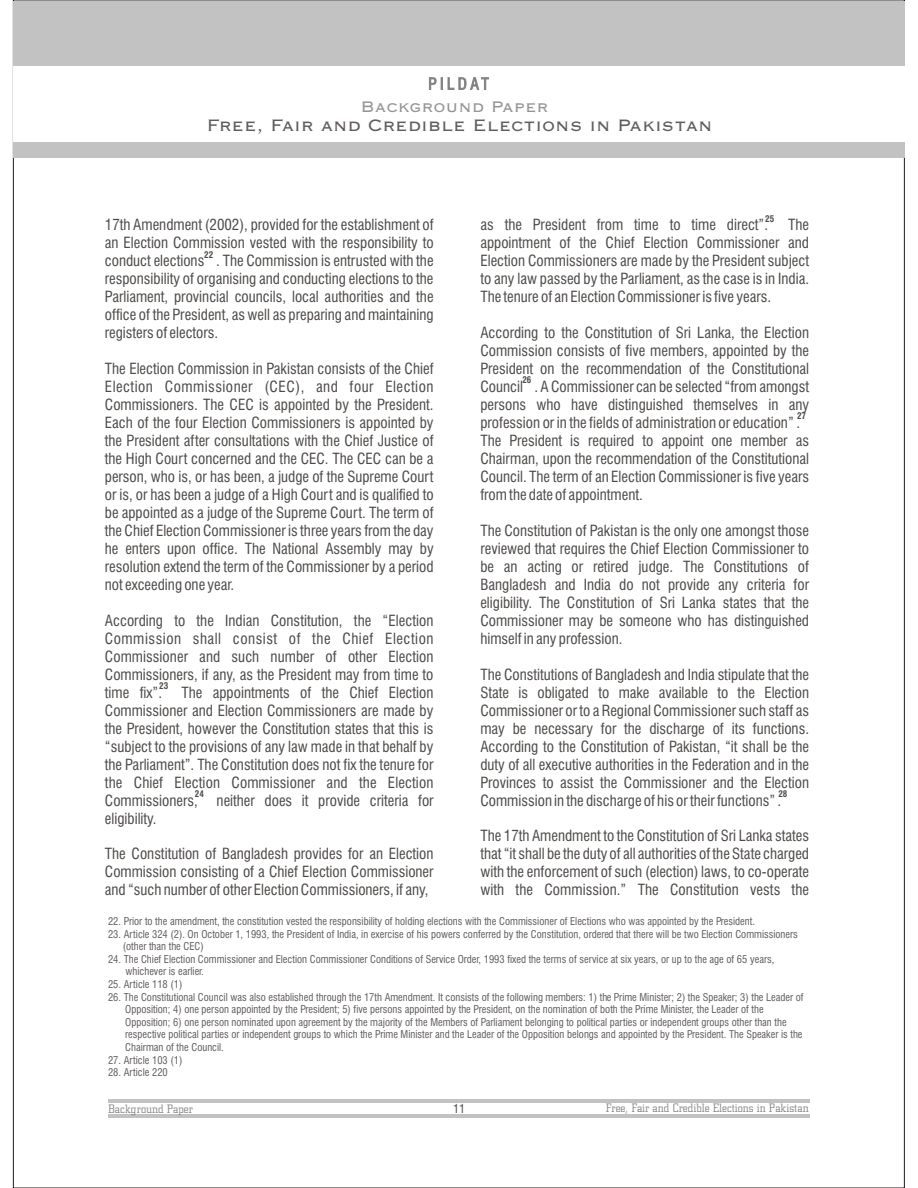
<style>
.page{position:relative;width:918px;height:1188px;background:#fff}
.page>*{position:absolute;margin:0;border:0;box-sizing:border-box;transform-origin:0 0}
.t1{font:21.75px "Copprpl Goth BT";color:#615c5c}
.t2{font:20.1px "Copprpl Goth BT";color:#969494}
.t3{font:15px/18px "Swis 721 Cn BT";color:#4d4a47;text-align:justify}
.t4{font:12.75px "City D Lig";color:#828282}
.t5{font:12px "Swis 721 Cn BT";color:#4d4a47}
.t6{font:10.5px/12.6px "Swis 721 Cn BT";color:#615c5c}
.t7{font:700 9px "Swis 721 Cn BT";color:#4d4a47}
</style>
<div class="page">
<hr style="left:108px;top:1099px;width:702px;height:3px;background:#c2c2c2">
<hr style="left:108px;top:1114px;width:702px;height:3px;background:#c2c2c2">
<div style="left:13px;top:2px;width:892px;height:156px;background:#c2c2c2"></div>
<div style="left:13px;top:66px;width:892px;height:75px;background:#fff"></div>
<svg style="left:429px;top:77px;width:60px;height:13px"></svg>
<h2 class="t2" style="left:361px;top:97px;width:190px">Background Paper</h2>
<h1 class="t1" style="left:206px;top:115px;width:508px">Free, Fair and Credible Elections in Pakistan</h1>
<p class="t3" style="left:105px;top:217px;width:330px">17th Amendment (2002), provided for the establishment of an Election Commission vested with the responsibility to</p>
<p class="t7" style="left:204px;top:251px;width:10px">22</p>
<p class="t3" style="left:105px;top:253px;width:330px">conduct elections . The Commission is entrusted with the responsibility of organising and conducting elections to the Parliament, provincial councils, local authorities and the office of the President, as well as preparing and maintaining registers of electors.</p>
<p class="t3" style="left:105px;top:361px;width:330px">The Election Commission in Pakistan consists of the Chief Election Commissioner (CEC), and four Election Commissioners. The CEC is appointed by the President.<br>Each of the four Election Commissioners is appointed by the President after consultations with the Chief Justice of the High Court concerned and the CEC. The CEC can be a person, who is, or has been, a judge of the Supreme Court or is, or has been a judge of a High Court and is qualified to be appointed as a judge of the Supreme Court. The term of the Chief Election Commissioner is three years from the day he enters upon office. The National Assembly may by resolution extend the term of the Commissioner by a period not exceeding one year.</p>
<p class="t3" style="left:105px;top:613px;width:330px">According to the Indian Constitution, the “Election Commission shall consist of the Chief Election Commissioner and such number of other Election Commissioners, if any, as the President may from time to</p>
<p class="t7" style="left:159px;top:682px;width:10px">23</p>
<p class="t3" style="left:105px;top:685px;width:59px">time fix”.</p>
<p class="t3" style="left:105px;top:685px;width:330px;text-indent:77px">The appointments of the Chief Election Commissioner and Election Commissioners are made by the President, however the Constitution states that this is “subject to the provisions of any law made in that behalf by the Parliament”. The Constitution does not fix the tenure for the Chief Election Commissioner and the Election</p>
<p class="t7" style="left:195px;top:790px;width:10px">24</p>
<p class="t3" style="left:105px;top:793px;width:330px">Commissioners, neither does it provide criteria for eligibility.</p>
<p class="t3" style="left:105px;top:847px;width:330px">The Constitution of Bangladesh provides for an Election Commission consisting of a Chief Election Commissioner and “such number of other Election Commissioners, if any,</p>
<p class="t7" style="left:765px;top:215px;width:11px">25</p>
<p class="t3" style="left:480px;top:217px;width:289px">as the President from time to time direct”.</p>
<p class="t3" style="left:480px;top:217px;width:330px;text-indent:308px">The appointment of the Chief Election Commissioner and Election Commissioners are made by the President subject to any law passed by the Parliament, as the case is in India.<br>The tenure of an Election Commissioner is five years.</p>
<p class="t3" style="left:480px;top:325px;width:330px">According to the Constitution of Sri Lanka, the Election Commission consists of five members, appointed by the President on the recommendation of the Constitutional</p>
<p class="t7" style="left:522px;top:377px;width:10px">26</p>
<p class="t3" style="left:480px;top:379px;width:330px">Council . A Commissioner can be selected “from amongst persons who have distinguished themselves in any</p>
<p class="t7" style="left:797px;top:413px;width:10px">27</p>
<p class="t3" style="left:480px;top:415px;width:330px;text-align:left">profession or in the fields of administration or education” .<br>The President is required to appoint one member as Chairman, upon the recommendation of the Constitutional Council. The term of an Election Commissioner is five years from the date of appointment.</p>
<p class="t3" style="left:480px;top:523px;width:330px">The Constitution of Pakistan is the only one amongst those reviewed that requires the Chief Election Commissioner to be an acting or retired judge. The Constitutions of Bangladesh and India do not provide any criteria for eligibility. The Constitution of Sri Lanka states that the Commissioner may be someone who has distinguished himself in any profession.</p>
<p class="t3" style="left:480px;top:667px;width:330px">The Constitutions of Bangladesh and India stipulate that the State is obligated to make available to the Election Commissioner or to a Regional Commissioner such staff as may be necessary for the discharge of its functions.<br>According to the Constitution of Pakistan, “it shall be the duty of all executive authorities in the Federation and in the Provinces to assist the Commissioner and the Election</p>
<p class="t7" style="left:778px;top:790px;width:10px">28</p>
<p class="t3" style="left:480px;top:793px;width:302px">Commission in the discharge of his or their functions” .</p>
<p class="t3" style="left:480px;top:829px;width:330px">The 17th Amendment to the Constitution of Sri Lanka states that “it shall be the duty of all authorities of the State charged with the enforcement of such (election) laws, to co-operate with the Commission.” The Constitution vests the</p>
<p class="t6" style="left:108px;top:916px;width:649px">22. Prior to the amendment, the constitution vested the responsibility of holding elections with the Commissioner of Elections who was appointed by the President.</p>
<p class="t6" style="left:123px;top:929px;width:677px;text-indent:-15px">23. Article 324 (2). On October 1, 1993, the President of India, in exercise of his powers conferred by the Constitution, ordered that there will be two Election Commissioners (other than the CEC)</p>
<p class="t6" style="left:126px;top:954px;width:650px;text-indent:-18px">24. The Chief Election Commissioner and Election Commissioner Conditions of Service Order, 1993 fixed the terms of service at six years, or up to the age of 65 years, whichever is earlier.</p>
<p class="t6" style="left:108px;top:979px;width:76px">25. Article 118 (1)</p>
<p class="t6" style="left:125px;top:992px;width:680px;text-indent:-17px">26. The Constitutional Council was also established through the 17th Amendment. It consists of the following members: 1) the Prime Minister; 2) the Speaker; 3) the Leader of Opposition; 4) one person appointed by the President; 5) five persons appointed by the President, on the nomination of both the Prime Minister, the Leader of the Opposition; 6) one person nominated upon agreement by the majority of the Members of Parliament belonging to political parties or independent groups other than the respective political parties or independent groups to which the Prime Minister and the Leader of the Opposition belongs and appointed by the President. The Speaker is the Chairman of the Council.</p>
<p class="t6" style="left:108px;top:1054px;width:76px">27. Article 103 (1)</p>
<p class="t6" style="left:108px;top:1067px;width:61px">28. Article 220</p>
<p class="t4" style="left:108px;top:1102px;width:86px">Background Paper</p>
<p class="t5" style="left:453px;top:1104px;width:13px">11</p>
<p class="t4" style="left:606px;top:1102px;width:205px">Free, Fair and Credible Elections in Pakistan</p>
</div>
